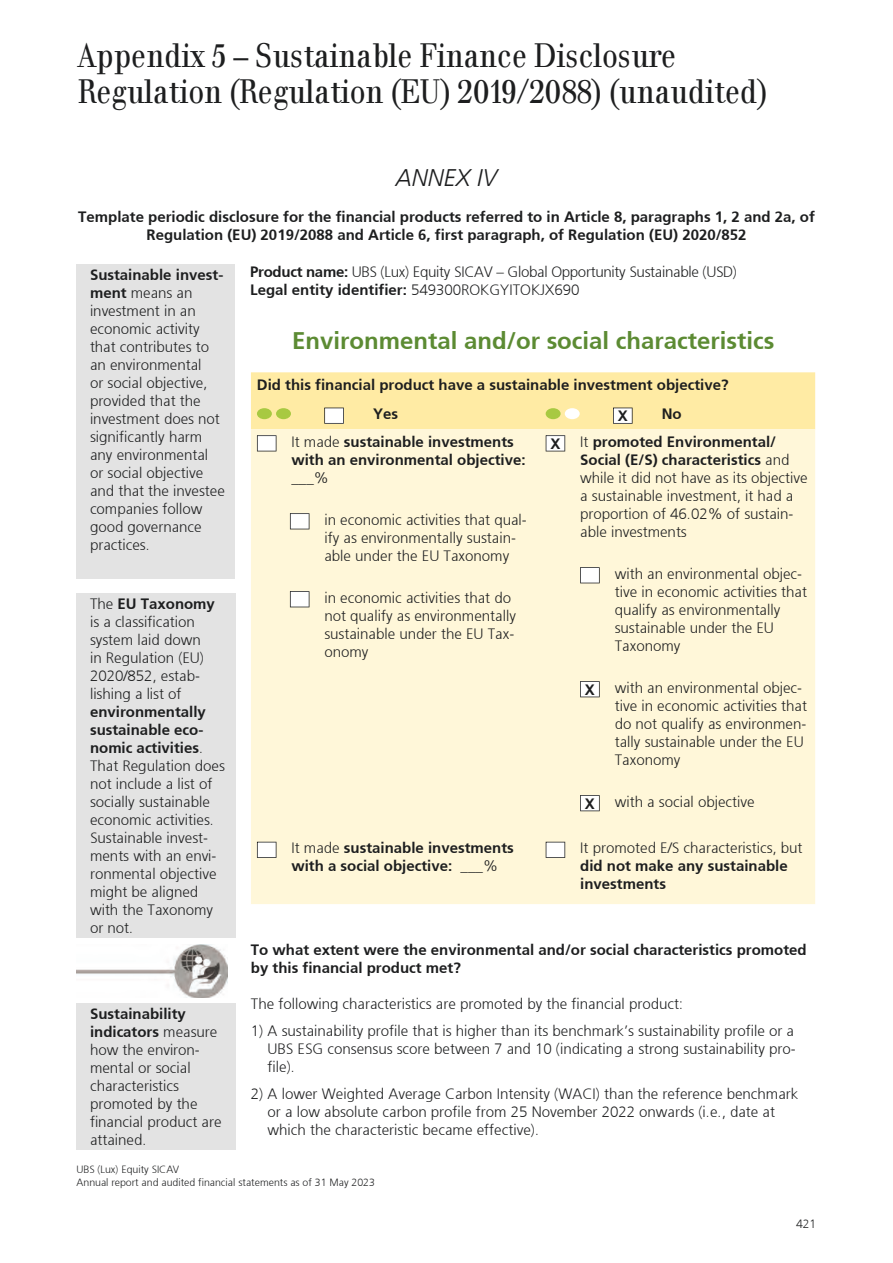
<style>
.page{position:relative;width:893px;height:1263px;background:#fff}
.page>*{position:absolute;margin:0;border:0;box-sizing:border-box;transform-origin:0 0}
.t1{font:33px/36px "UBS Headline";color:#1d1e1f}
.t2{font:300 24px "Frutiger 45";color:#5c8b33}
.t3{font:italic 300 24px "Frutiger 45";color:#1d1e1f}
.t4{font:300 15px/18px "Frutiger 45";color:#1d1e1f}
.t5{font:300 15px/18px "Frutiger 45";color:#1d1e1f}
.t6{font:300 15px/18px "Frutiger 45";letter-spacing:-.02em;color:#1d1e1f}
.t7{font:300 12px "Frutiger 45";color:#1d1e1f}
.t8{font:300 10.5px/13.5px "Frutiger 45";color:#1d1e1f}
.s1{font-style:inherit}
</style>
<div class="page">
<div style="left:77px;top:1003px;width:159px;height:147px;background:#e3e3e3"></div>
<div style="left:251px;top:429px;width:564px;height:475px;background:#fff7d9"></div>
<div style="left:251px;top:372px;width:564px;height:57px;background:#ffeba4"></div>
<svg style="left:257px;top:435px;width:19px;height:16px"></svg>
<svg style="left:290px;top:513px;width:19px;height:16px"></svg>
<svg style="left:290px;top:591px;width:19px;height:16px"></svg>
<svg style="left:546px;top:435px;width:19px;height:16px"></svg>
<svg style="left:580px;top:567px;width:20px;height:16px"></svg>
<svg style="left:580px;top:681px;width:20px;height:16px"></svg>
<svg style="left:580px;top:795px;width:20px;height:16px"></svg>
<svg style="left:257px;top:842px;width:19px;height:16px"></svg>
<svg style="left:546px;top:842px;width:19px;height:16px"></svg>
<img style="left:76px;top:945px;width:151px;height:53px">
<div style="left:77px;top:593px;width:159px;height:344px;background:#e3e3e3"></div>
<div style="left:76px;top:264px;width:159px;height:314px;background:#e3e3e3"></div>
<h1 class="t1" style="left:78px;top:37px;width:691px">Appendix 5 – Sustainable Finance Disclosure<br>Regulation (Regulation (EU) 2019/2088) (unaudited)</h1>
<h2 class="t3" style="left:396px;top:164px;width:103px">ANNEX IV</h2>
<p class="t5" style="left:78px;top:207px;width:738px;text-align:center">Template periodic disclosure for the financial products referred to in Article 8, paragraphs 1, 2 and 2a, of<br>Regulation (EU) 2019/2088 and Article 6, first paragraph, of Regulation (EU) 2020/852</p>
<p class="t6" style="left:250px;top:263px;width:488px"><span class="s1">Product name:</span> UBS (Lux) Equity SICAV – Global Opportunity Sustainable (USD)<br><span class="s1">Legal entity identifier:</span> 549300ROKGYITOKJX690</p>
<p class="t4" style="left:90px;top:266px;width:136px"><span class="s1">Sustainable invest&shy;ment</span> means an investment in an economic activity that contributes to an environmental<br>or social objective, provided that the investment does not significantly harm any environmental or social objective and that the investee companies follow good governance practices.</p>
<h2 class="t2" style="left:292px;top:327px;width:484px">Environmental and/or social characteristics</h2>
<p class="t5" style="left:373px;top:370px;width:357px;line-height:29.4px;text-indent:-116px">Did this financial product have a sustainable investment objective?<br>Yes</p>
<p class="t5" style="left:618px;top:407px;width:11px">X</p>
<p class="t5" style="left:662px;top:405px;width:21px">No</p>
<p class="t5" style="left:291px;top:433px;width:236px"><span class="s1">It made</span> sustainable investments with an environmental objective:</p>
<p class="t4" style="left:291px;top:469px;width:39px">___%</p>
<p class="t4" style="left:324px;top:511px;width:204px">in economic activities that qual&shy;ify as environmentally sustain&shy;able under the EU Taxonomy</p>
<p class="t4" style="left:324px;top:589px;width:193px">in economic activities that do not qualify as environmentally sustainable under the EU Tax&shy;onomy</p>
<p class="t5" style="left:550px;top:435px;width:11px">X</p>
<p class="t4" style="left:580px;top:433px;width:229px">It <span class="s1">promoted Environmental/<br>Social (E/S) characteristics</span> and while it did not have as its objective a sustainable investment, it had a proportion of 46.02% of sustain&shy;able investments</p>
<p class="t4" style="left:615px;top:565px;width:194px">with an environmental objec&shy;tive in economic activities that qualify as environmentally sustainable under the EU<br>Taxonomy</p>
<p class="t5" style="left:585px;top:681px;width:11px">X</p>
<p class="t4" style="left:615px;top:679px;width:194px">with an environmental objec&shy;tive in economic activities that do not qualify as environmen&shy;tally sustainable under the EU<br>Taxonomy</p>
<p class="t5" style="left:585px;top:794px;width:11px">X</p>
<p class="t4" style="left:615px;top:793px;width:141px">with a social objective</p>
<p class="t4" style="left:90px;top:595px;width:126px">The <span class="s1">EU Taxonomy </span>is a classification system laid down in Regulation (EU)<br>2020/852, estab&shy;lishing a list of</p>
<p class="t4" style="left:90px;top:703px;width:136px"><span class="s1">environmentally sustainable eco&shy;nomic activities</span>.<br>That Regulation does not include a list of socially sustainable economic activities.<br>Sustainable invest&shy;ments with an envi&shy;ronmental objective might be aligned with the Taxonomy or not.</p>
<p class="t5" style="left:291px;top:839px;width:224px"><span class="s1">It made</span> sustainable investments with a social objective: <span class="s1">___%</span></p>
<p class="t4" style="left:580px;top:839px;width:224px">It promoted E/S characteristics, but</p>
<p class="t5" style="left:580px;top:857px;width:209px">did not make any sustainable investments</p>
<p class="t4" style="left:90px;top:1005px;width:133px"><span class="s1">Sustainability indicators</span> measure how the environ&shy;mental or social characteristics promoted by the financial product are attained.</p>
<p class="t5" style="left:251px;top:941px;width:557px">To what extent were the environmental and/or social characteristics promoted by this financial product met?</p>
<p class="t4" style="left:251px;top:995px;width:434px">The following characteristics are promoted by the financial product:</p>
<p class="t4" style="left:268px;top:1022px;width:530px;text-align:justify;text-indent:-17px">1) A sustainability profile that is higher than its benchmark’s sustainability profile or a UBS ESG consensus score between 7 and 10 (indicating a strong sustainability pro&shy;file).</p>
<p class="t4" style="left:268px;top:1085px;width:532px;text-indent:-17px">2) A lower Weighted Average Carbon Intensity (WACI) than the reference benchmark or a low absolute carbon profile from 25 November 2022 onwards (i.e., date at which the characteristic became effective).</p>
<p class="t8" style="left:76px;top:1162px;width:300px">UBS (Lux) Equity SICAV<br>Annual report and audited financial statements as of 31 May 2023</p>
<p class="t7" style="left:796px;top:1218px;width:22px">421</p>
</div>
